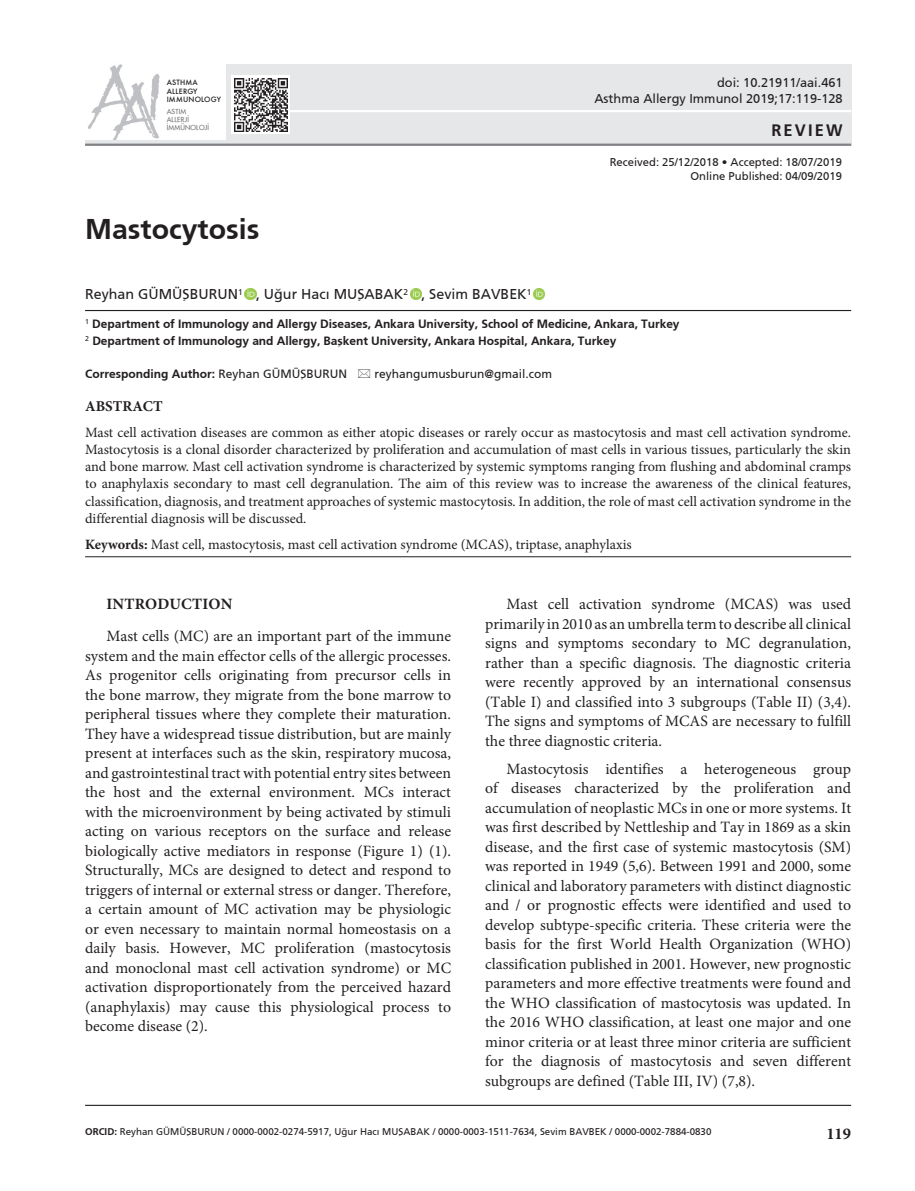
<style>
.page{position:relative;width:915px;height:1191px;background:#fff}
.page>*{position:absolute;margin:0;border:0;box-sizing:border-box;transform-origin:0 0}
.t1{font:700 28.5px "Frutiger";color:#231f20}
.t2{font:700 16.5px "Frutiger";letter-spacing:.13em;color:#231f20}
.t3{font:700 16.5px "Minion Pro";color:#231f20}
.t4{font:15.75px/19.5px "Minion Pro";color:#231f20;text-align:justify}
.t5{font:700 15.75px "Minion Pro";letter-spacing:.01em;color:#231f20}
.t6{font:700 15px "Minion Pro";color:#231f20}
.t7{font:14.25px/17.2px "Minion Pro";color:#231f20;text-align:justify}
.t8{font:14.25px "Frutiger Roman";color:#231f20}
.t9{font:12.75px/16.5px "Frutiger Roman";color:#231f20;text-align:right}
.t10{font:700 12px/16.5px "Frutiger";letter-spacing:-.005em;color:#231f20}
.t11{font:12px "Frutiger Roman";color:#231f20}
.t12{font:11.25px/13.5px "Frutiger Roman";color:#231f20;text-align:right}
.t13{font:9.75px "Frutiger Roman";color:#231f20}
.t14{font:500 7.05px/8.6px "Futura";letter-spacing:.025em;color:#231f20}
.t15{font:6.75px/8.1px "Futura";letter-spacing:.025em;color:#6c6d70}
.s1{font-family:"Frutiger Roman";font-weight:400}
.s2{font-weight:700}
.s3{font-family:"Frutiger";font-weight:700}
</style>
<div class="page">
<div style="left:85px;top:64px;width:765px;height:81px;background:#e6e7e9"></div>
<hr style="left:85px;top:144px;width:765px;height:2px;background:#808285">
<hr style="left:283px;top:110px;width:567px;height:2px;background:#fff">
<svg style="left:231px;top:76px;width:58px;height:58px"></svg>
<img style="left:234px;top:78px;width:53px;height:53px">
<img style="left:85px;top:64px;width:141px;height:76px">
<hr style="left:85px;top:1104px;width:765px;height:2px;background:#231f20">
<hr style="left:85px;top:310px;width:765px;height:1px;background:#231f20">
<svg style="left:245px;top:288px;width:11px;height:11px"></svg>
<svg style="left:410px;top:288px;width:11px;height:11px"></svg>
<svg style="left:533px;top:288px;width:11px;height:11px"></svg>
<hr style="left:85px;top:556px;width:765px;height:1px;background:#231f20">
<p class="t14" style="left:167px;top:78px;width:56px">ASTHMA<br>ALLERGY<br>IMMUNOLOGY</p>
<p class="t15" style="left:167px;top:107px;width:44px">ASTIM<br>ALLERJİ<br>İMMÜNOLOJİ</p>
<h1 class="t1" style="left:85px;top:212px;width:176px">Mastocytosis</h1>
<p class="t8" style="left:85px;top:286px;width:447px">Reyhan GÜMÜŞBURUN<sup>1</sup> , Uğur Hacı MUŞABAK<sup>2</sup> , Sevim BAVBEK<sup>1</sup></p>
<p class="t9" style="left:594px;top:74px;width:250px">doi: 10.21911/aai.461<br>Asthma Allergy Immunol 2019;17:119-128</p>
<p class="t2" style="left:771px;top:120px;width:73px">REVIEW</p>
<p class="t12" style="left:609px;top:155px;width:233px">Received: 25/12/2018 • Accepted: 18/07/2019<br>Online Published: 04/09/2019</p>
<p class="t10" style="left:85px;top:316px;width:596px"><sup>1</sup> Department of Immunology and Allergy Diseases, Ankara University, School of Medicine, Ankara, Turkey<br><sup>2</sup> Department of Immunology and Allergy, Başkent University, Ankara Hospital, Ankara, Turkey</p>
<p class="t10" style="left:85px;top:365px;width:263px">Corresponding Author: <span class="s1">Reyhan GÜMÜŞBURUN</span></p>
<p class="t11" style="left:374px;top:367px;width:179px">reyhangumusburun@gmail.com</p>
<p class="t6" style="left:85px;top:395px;width:79px">ABSTRACT</p>
<p class="t7" style="left:85px;top:423px;width:767px">Mast cell activation diseases are common as either atopic diseases or rarely occur as mastocytosis and mast cell activation syndrome.<br>Mastocytosis is a clonal disorder characterized by proliferation and accumulation of mast cells in various tissues, particularly the skin and bone marrow. Mast cell activation syndrome is characterized by systemic symptoms ranging from flushing and abdominal cramps to anaphylaxis secondary to mast cell degranulation. The aim of this review was to increase the awareness of the clinical features, classification, diagnosis, and treatment approaches of systemic mastocytosis. In addition, the role of mast cell activation syndrome in the differential diagnosis will be discussed.</p>
<p class="t7" style="left:85px;top:535px;width:548px"><span class="s2">Keywords:</span> Mast cell, mastocytosis, mast cell activation syndrome (MCAS), triptase, anaphylaxis</p>
<p class="t5" style="left:106px;top:593px;width:127px">INTRODUCTION</p>
<p class="t4" style="left:85px;top:626px;width:367px;text-indent:21px">Mast cells (MC) are an important part of the immune system and the main effector cells of the allergic processes.<br>As progenitor cells originating from precursor cells in the bone marrow, they migrate from the bone marrow to peripheral tissues where they complete their maturation.<br>They have a widespread tissue distribution, but are mainly present at interfaces such as the skin, respiratory mucosa, and gastrointestinal tract with potential entry sites between the host and the external environment. MCs interact with the microenvironment by being activated by stimuli acting on various receptors on the surface and release biologically active mediators in response (Figure 1) (1).<br>Structurally, MCs are designed to detect and respond to triggers of internal or external stress or danger. Therefore, a certain amount of MC activation may be physiologic or even necessary to maintain normal homeostasis on a daily basis. However, MC proliferation (mastocytosis and monoclonal mast cell activation syndrome) or MC activation disproportionately from the perceived hazard (anaphylaxis) may cause this physiological process to become disease (2).</p>
<p class="t4" style="left:485px;top:594px;width:367px;text-indent:21px">Mast cell activation syndrome (MCAS) was used primarily in 2010 as an umbrella term to describe all clinical signs and symptoms secondary to MC degranulation, rather than a specific diagnosis. The diagnostic criteria were recently approved by an international consensus (Table I) and classified into 3 subgroups (Table II) (3,4).<br>The signs and symptoms of MCAS are necessary to fulfill the three diagnostic criteria.</p>
<p class="t4" style="left:485px;top:759px;width:367px;text-indent:21px">Mastocytosis identifies a heterogeneous group of diseases characterized by the proliferation and accumulation of neoplastic MCs in one or more systems. It was first described by Nettleship and Tay in 1869 as a skin disease, and the first case of systemic mastocytosis (SM) was reported in 1949 (5,6). Between 1991 and 2000, some clinical and laboratory parameters with distinct diagnostic and / or prognostic effects were identified and used to develop subtype-specific criteria. These criteria were the basis for the first World Health Organization (WHO) classification published in 2001. However, new prognostic parameters and more effective treatments were found and the WHO classification of mastocytosis was updated. In the 2016 WHO classification, at least one major and one minor criteria or at least three minor criteria are sufficient for the diagnosis of mastocytosis and seven different subgroups are defined (Table III, IV) (7,8).</p>
<p class="t13" style="left:85px;top:1126px;width:627px"><span class="s3">ORCID:</span> Reyhan GÜMÜŞBURUN / 0000-0002-0274-5917, Uğur Hacı MUŞABAK / 0000-0003-1511-7634, Sevim BAVBEK / 0000-0002-7884-0830</p>
<p class="t3" style="left:826px;top:1121px;width:26px">119</p>
</div>
